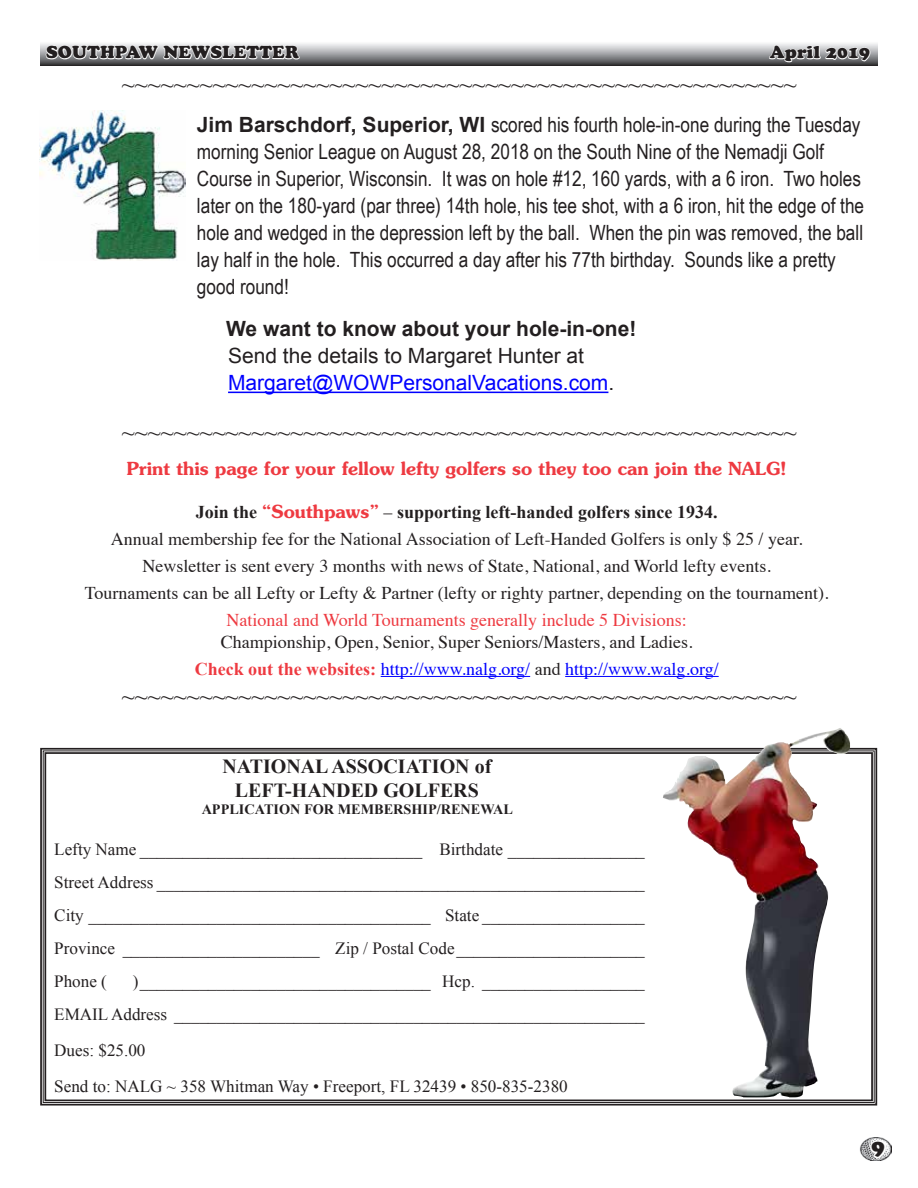
<style>
.page{position:relative;width:918px;height:1188px;background:#fff}
.page>*{position:absolute;margin:0;border:0;box-sizing:border-box;transform-origin:0 0}
.t1{font:24px "Times New Roman";color:#231f20}
.t2{font:21px/27px "Arial Narrow";color:#231f20}
.t3{font:21px/27px "Arial";color:#231f20}
.t4{font:700 21px "Arial";color:#231f20}
.t5{font:21px "Cooper Black Std";color:#231f20}
.t6{font:700 19.95px/24px "Times New Roman";color:#231f20;text-align:center}
.t7{font:18px/27px "Times";color:#231f20;text-align:center}
.t8{font:600 18px "Souvenir";color:#ee3a41}
.t9{font:700 18px "Times New Roman";color:#231f20}
.t10{font:18px "Times";color:#ee3a41}
.t11{font:17.25px "Cooper Black Std";letter-spacing:.01em;color:#231f20}
.t12{font:17.1px/33px "Times New Roman";color:#231f20;text-align:justify}
.t13{font:700 14.25px "Times New Roman";color:#231f20}
.s1{font-family:"Arial";font-weight:700}
.s2{color:#00f}
.s3{font-family:"Souvenir";font-weight:600;color:#ee3a41}
.s4{font-family:"Times";font-weight:400}
.s5{font-family:"Times New Roman";font-weight:700;color:#ee3a41}
</style>
<div class="page">
<svg style="left:40px;top:747px;width:838px;height:359px"></svg>
<div style="left:44px;top:752px;width:829px;height:349px;border:2px solid #231f20"></div>
<img style="left:39px;top:132px;width:146px;height:129px">
<img style="left:663px;top:728px;width:177px;height:369px">
<hr style="left:228px;top:392px;width:380px;height:1px;background:#00f">
<hr style="left:381px;top:676px;width:149px;height:1px;background:#00f">
<hr style="left:565px;top:676px;width:154px;height:1px;background:#00f">
<svg style="left:40px;top:43px;width:838px;height:22px;background:#9c9d9f"></svg>
<svg style="left:45px;top:43px;width:255px;height:95px"></svg>
<svg style="left:768px;top:44px;width:103px;height:19px"></svg>
<img style="left:860px;top:1137px;width:31px;height:24px">
<svg style="left:869px;top:1139px;width:18px;height:21px"></svg>
<p class="t11" style="left:46px;top:42px;width:254px">SOUTHPAW NEWSLETTER</p>
<p class="t11" style="left:770px;top:42px;width:102px">April 2019</p>
<h1 class="t1" style="left:122px;top:68px;width:677px">~~~~~~~~~~~~~~~~~~~~~~~~~~~~~~~~~~~~~~~~~~~~~~~~~~~~</h1>
<p class="t2" style="left:197px;top:110px;width:669px"><span class="s1">Jim Barschdorf, Superior, WI</span> scored his fourth hole-in-one during the Tuesday morning Senior League on August 28, 2018 on the South Nine of the Nemadji Golf Course in Superior, Wisconsin. It was on hole #12, 160 yards, with a 6 iron. Two holes later on the 180-yard (par three) 14th hole, his tee shot, with a 6 iron, hit the edge of the hole and wedged in the depression left by the ball. When the pin was removed, the ball lay half in the hole. This occurred a day after his 77th birthday. Sounds like a pretty good round!</p>
<p class="t4" style="left:226px;top:317px;width:412px">We want to know about your hole-in-one!</p>
<p class="t3" style="left:228px;top:342px;width:388px">Send the details to Margaret Hunter at<br><span class="s2">Margaret@WOWPersonalVacations.com</span>.</p>
<h1 class="t1" style="left:122px;top:416px;width:677px">~~~~~~~~~~~~~~~~~~~~~~~~~~~~~~~~~~~~~~~~~~~~~~~~~~~~</h1>
<p class="t8" style="left:127px;top:457px;width:661px">Print this page for your fellow lefty golfers so they too can join the NALG!</p>
<p class="t9" style="left:196px;top:500px;width:523px">Join the <span class="s3">“Southpaws”</span> <span class="s4">–</span> supporting left-handed golfers since 1934.</p>
<p class="t7" style="left:85px;top:524px;width:745px">Annual membership fee for the National Association of Left-Handed Golfers is only $ 25 / year.<br>Newsletter is sent every 3 months with news of State, National, and World lefty events.<br>Tournaments can be all Lefty or Lefty &amp; Partner (lefty or righty partner, depending on the tournament).</p>
<p class="t10" style="left:227px;top:604px;width:462px">National and World Tournaments generally include 5 Divisions:</p>
<p class="t7" style="left:195px;top:627px;width:525px">Championship, Open, Senior, Super Seniors/Masters, and Ladies.<br><span class="s5">Check out the websites:</span> <span class="s2">http://www.nalg.org/</span> and <span class="s2">http://www.walg.org/</span></p>
<h1 class="t1" style="left:122px;top:680px;width:677px">~~~~~~~~~~~~~~~~~~~~~~~~~~~~~~~~~~~~~~~~~~~~~~~~~~~~</h1>
<p class="t6" style="left:222px;top:754px;width:270px">NATIONAL ASSOCIATION of<br>LEFT-HANDED GOLFERS</p>
<p class="t13" style="left:202px;top:800px;width:313px">APPLICATION FOR MEMBERSHIP/RENEWAL</p>
<p class="t12" style="left:54px;top:832px;width:592px">Lefty Name _________________________________ Birthdate ________________ Street Address _________________________________________________________ City ________________________________________ State ___________________ Province _______________________ Zip / Postal Code______________________ Phone (</p>
<p class="t12" style="left:54px;top:964px;width:592px;text-align:right">)__________________________________ Hcp. ___________________<br>EMAIL Address _______________________________________________________</p>
<p class="t12" style="left:54px;top:1032px;width:515px;line-height:36px">Dues: $25.00<br>Send to: NALG ~ 358 Whitman Way • Freeport, FL 32439 • 850-835-2380</p>
<p class="t5" style="left:872px;top:1134px;width:15px">9</p>
</div>
